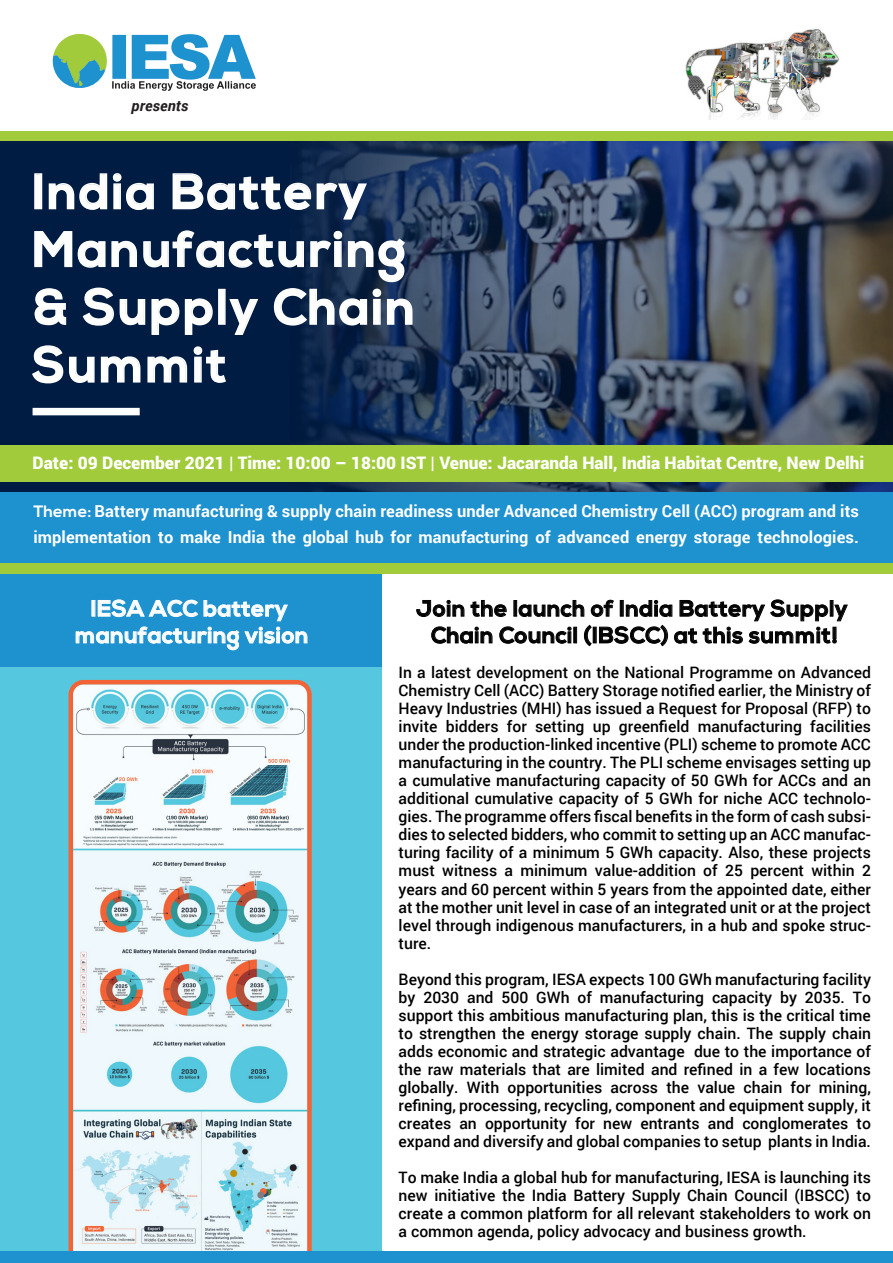
<style>
.page{position:relative;width:893px;height:1263px;background:#fff}
.page>*{position:absolute;margin:0;border:0;box-sizing:border-box;transform-origin:0 0}
.t1{font:700 49.35px/57.8px "Nexa";letter-spacing:.05em;color:#fff}
.t2{font:700 22.5px/26.7px "Nexa";letter-spacing:.025em;color:#000;text-align:center}
.t3{font:700 22.5px/26.7px "Nexa";letter-spacing:.025em;color:#fff;text-align:center}
.t4{font:900 17.25px "Roboto";color:#fff}
.t5{font:700 16.5px/25.5px "Roboto";letter-spacing:.005em;color:#fff}
.t6{font:500 15.75px/18px "Roboto";color:#000;text-align:justify}
.t7{font:italic 700 15px "Roboto";letter-spacing:.01em;color:#231f20}
.s1{font-family:"Nexa"}
</style>
<div class="page">
<div style="left:0;top:571px;width:382px;height:692px;background:#55c8df"></div>
<div style="left:0;top:571px;width:382px;height:95px;background:#1e91cf"></div>
<div style="left:0;top:541px;width:893px;height:33px;background:#a1cb3a"></div>
<div style="left:0;top:263px;width:893px;height:300px;background:#1e91cf"></div>
<div style="left:0;top:131px;width:893px;height:27px;background:#a1cb3a"></div>
<div style="left:0;top:141px;width:893px;height:351px;background:#001c43"></div>
<img style="left:290px;top:141px;width:603px;height:351px">
<svg style="left:416px;top:599px;width:432px;height:48px"></svg>
<svg style="left:75px;top:599px;width:233px;height:51px"></svg>
<img style="left:685px;top:29px;width:154px;height:90px">
<svg style="left:53px;top:34px;width:203px;height:57px"></svg>
<div style="left:34px;top:173px;width:8px;height:36px;border:2px solid #fff"></div>
<svg style="left:48px;top:173px;width:106px;height:37px"></svg>
<svg style="left:172px;top:172px;width:196px;height:48px"></svg>
<svg style="left:34px;top:230px;width:379px;height:106px"></svg>
<svg style="left:32px;top:345px;width:109px;height:39px"></svg>
<svg style="left:147px;top:346px;width:79px;height:37px"></svg>
<div style="left:33px;top:408px;width:107px;height:7px;background:#fff"></div>
<div style="left:0;top:445px;width:893px;height:36px;background:#a1cb3a"></div>
<svg style="left:64px;top:679px;width:252px;height:573px"></svg>
<img style="left:73px;top:684px;width:234px;height:568px">
<div style="left:0;top:1252px;width:893px;height:11px;background:#1e91cf"></div>
<p class="t7" style="left:132px;top:95px;width:58px">presents</p>
<h1 class="t1" style="left:33px;top:164px;width:384px">India Battery<br>Manufacturing &amp; Supply Chain<br>Summit</h1>
<p class="t4" style="left:33px;top:451px;width:833px">Date: 09 December 2021 | Time: 10:00 – 18:00 IST | Venue: Jacaranda Hall, India Habitat Centre, New Delhi</p>
<p class="t5" style="left:33px;top:498px;width:827px"><span class="s1">Theme:</span> Battery manufacturing &amp; supply chain readiness under Advanced Chemistry Cell (ACC) program and its implementation to make India the global hub for manufacturing of advanced energy storage technologies.</p>
<h2 class="t3" style="left:75px;top:596px;width:235px">IESA ACC battery manufacturing vision</h2>
<h2 class="t2" style="left:416px;top:596px;width:433px">Join the launch of India Battery Supply<br>Chain Council (IBSCC) at this summit!</h2>
<p class="t6" style="left:399px;top:663px;width:474px">In a latest development on the National Programme on Advanced Chemistry Cell (ACC) Battery Storage notified earlier, the Ministry of Heavy Industries (MHI) has issued a Request for Proposal (RFP) to invite bidders for setting up greenfield manufacturing facilities under the production-linked incentive (PLI) scheme to promote ACC manufacturing in the country. The PLI scheme envisages setting up a cumulative manufacturing capacity of 50 GWh for ACCs and an additional cumulative capacity of 5 GWh for niche ACC technolo&shy;gies. The programme offers fiscal benefits in the form of cash subsi&shy;dies to selected bidders, who commit to setting up an ACC manufac&shy;turing facility of a minimum 5 GWh capacity. Also, these projects must witness a minimum value-addition of 25 percent within 2 years and 60 percent within 5 years from the appointed date, either at the mother unit level in case of an integrated unit or at the project level through indigenous manufacturers, in a hub and spoke struc&shy;ture.</p>
<p class="t6" style="left:399px;top:969px;width:474px">Beyond this program, IESA expects 100 GWh manufacturing facility by 2030 and 500 GWh of manufacturing capacity by 2035. To support this ambitious manufacturing plan, this is the critical time to strengthen the energy storage supply chain. The supply chain adds economic and strategic advantage due to the importance of the raw materials that are limited and refined in a few locations globally. With opportunities across the value chain for mining, refining, processing, recycling, component and equipment supply, it creates an opportunity for new entrants and conglomerates to expand and diversify and global companies to setup plants in India.</p>
<p class="t6" style="left:399px;top:1167px;width:474px">To make India a global hub for manufacturing, IESA is launching its new initiative the India Battery Supply Chain Council (IBSCC) to create a common platform for all relevant stakeholders to work on a common agenda, policy advocacy and business growth.</p>
</div>
